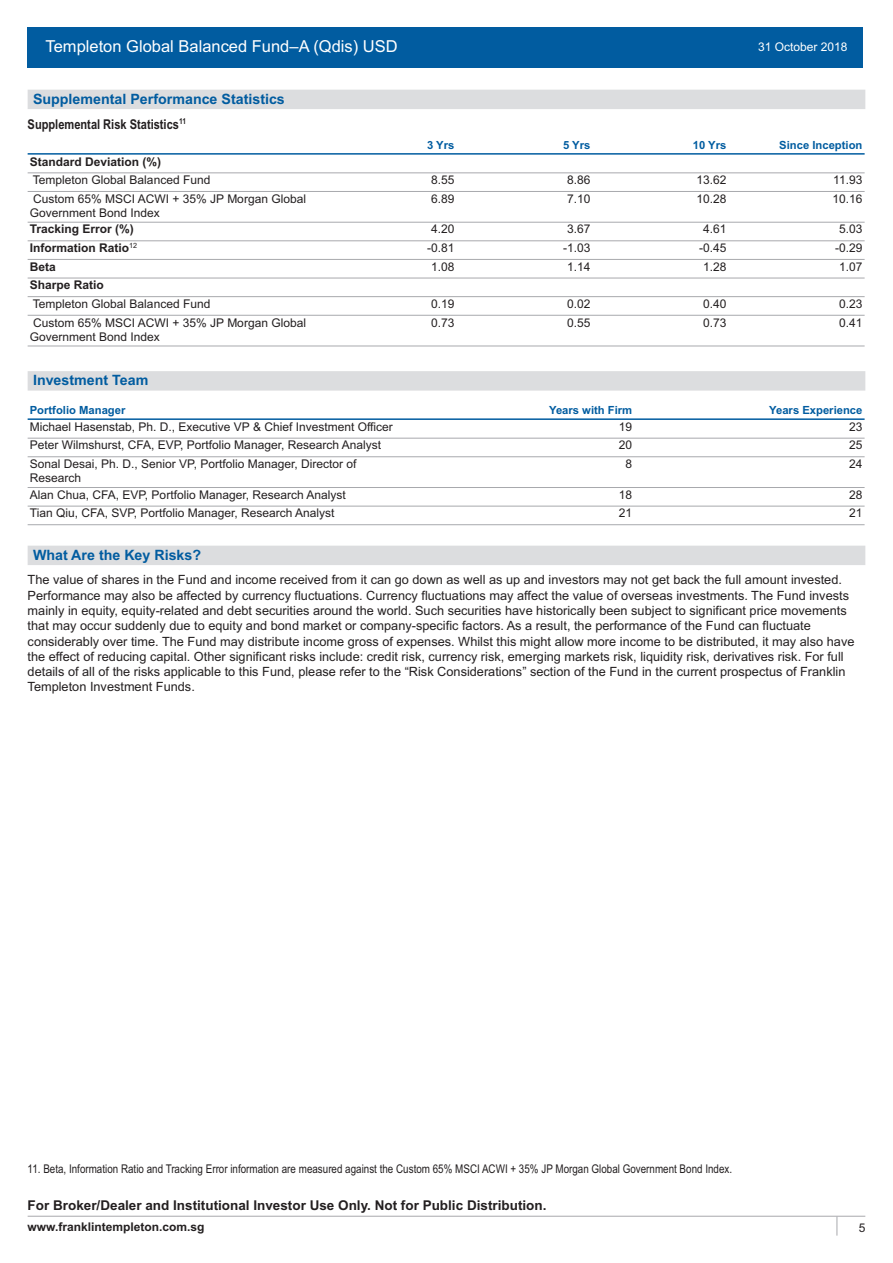
<style>
.page{position:relative;width:893px;height:1263px;background:#fff}
.page>*{position:absolute;margin:0;border:0;box-sizing:border-box;transform-origin:0 0}
.t1{font:16.5px "Arial";color:#fff}
.t2{font:700 14.25px "Arial";color:#015ca0}
.t3{font:700 13.5px "Arial";color:#231f20}
.t4{font:700 13.5px "Arial Narrow";color:#231f20}
.t5{font:12.75px/15.3px "Arial";color:#231f20}
.t6{font:12px/14.4px "Arial";color:#231f20}
.t7{font:12px "Arial Narrow";color:#231f20}
.t8{font:700 12px "Arial";color:#231f20}
.t9{font:12px "Arial";color:#fff}
.t10{font:700 11.25px "Arial";color:#015ca0}
</style>
<div class="page">
<div style="left:28px;top:28px;width:835px;height:40px;background:#015ca0"></div>
<div style="left:28px;top:90px;width:837px;height:19px;background:#dcdddf"></div>
<div style="left:28px;top:371px;width:837px;height:20px;background:#dcdddf"></div>
<div style="left:28px;top:546px;width:837px;height:19px;background:#dcdddf"></div>
<hr style="left:28px;top:153px;width:837px;height:2px;background:#015ca0">
<hr style="left:28px;top:172px;width:837px;height:1px;background:#a8a9ad">
<hr style="left:28px;top:191px;width:837px;height:1px;background:#a8a9ad">
<hr style="left:28px;top:222px;width:837px;height:1px;background:#a8a9ad">
<hr style="left:28px;top:240px;width:837px;height:1px;background:#a8a9ad">
<hr style="left:28px;top:259px;width:837px;height:1px;background:#a8a9ad">
<hr style="left:28px;top:278px;width:837px;height:1px;background:#a8a9ad">
<hr style="left:28px;top:296px;width:837px;height:1px;background:#a8a9ad">
<hr style="left:28px;top:315px;width:837px;height:1px;background:#a8a9ad">
<hr style="left:28px;top:346px;width:837px;height:1px;background:#a8a9ad">
<hr style="left:28px;top:418px;width:837px;height:2px;background:#015ca0">
<hr style="left:28px;top:438px;width:837px;height:1px;background:#a8a9ad">
<hr style="left:28px;top:456px;width:837px;height:1px;background:#a8a9ad">
<hr style="left:28px;top:487px;width:837px;height:1px;background:#a8a9ad">
<hr style="left:28px;top:506px;width:837px;height:1px;background:#a8a9ad">
<hr style="left:28px;top:524px;width:837px;height:1px;background:#a8a9ad">
<hr style="left:28px;top:1216px;width:837px;height:1px;background:#a8a9ad">
<svg style="left:836px;top:1216px;width:1px;height:19px"></svg>
<p class="t1" style="left:45px;top:37px;width:354px">Templeton Global Balanced Fund–A (Qdis) USD</p>
<p class="t2" style="left:33px;top:90px;width:253px">Supplemental Performance Statistics</p>
<p class="t4" style="left:28px;top:116px;width:160px">Supplemental Risk Statistics<sup>11</sup></p>
<p class="t9" style="left:758px;top:40px;width:91px">31 October 2018</p>
<p class="t10" style="left:427px;top:138px;width:29px">3 Yrs</p>
<p class="t10" style="left:563px;top:138px;width:29px">5 Yrs</p>
<p class="t10" style="left:693px;top:138px;width:35px">10 Yrs</p>
<p class="t10" style="left:779px;top:138px;width:85px">Since Inception</p>
<p class="t8" style="left:30px;top:154px;width:133px">Standard Deviation (%)</p>
<p class="t6" style="left:33px;top:173px;width:179px">Templeton Global Balanced Fund</p>
<p class="t6" style="left:431px;top:173px;width:25px">8.55</p>
<p class="t6" style="left:567px;top:173px;width:25px">8.86</p>
<p class="t6" style="left:696px;top:173px;width:32px">13.62</p>
<p class="t6" style="left:833px;top:173px;width:31px">11.93</p>
<p class="t6" style="left:30px;top:191px;width:278px">Custom 65% MSCI ACWI + 35% JP Morgan Global<br>Government Bond Index</p>
<p class="t6" style="left:431px;top:191px;width:25px">6.89</p>
<p class="t6" style="left:567px;top:191px;width:25px">7.10</p>
<p class="t6" style="left:696px;top:191px;width:32px">10.28</p>
<p class="t6" style="left:832px;top:191px;width:32px">10.16</p>
<p class="t8" style="left:30px;top:222px;width:106px">Tracking Error (%)</p>
<p class="t6" style="left:431px;top:222px;width:25px">4.20</p>
<p class="t6" style="left:567px;top:222px;width:25px">3.67</p>
<p class="t6" style="left:703px;top:222px;width:25px">4.61</p>
<p class="t6" style="left:839px;top:222px;width:25px">5.03</p>
<p class="t8" style="left:30px;top:241px;width:109px">Information Ratio<sup>12</sup></p>
<p class="t6" style="left:427px;top:241px;width:29px">-0.81</p>
<p class="t6" style="left:563px;top:241px;width:29px">-1.03</p>
<p class="t6" style="left:699px;top:241px;width:29px">-0.45</p>
<p class="t6" style="left:835px;top:241px;width:29px">-0.29</p>
<p class="t8" style="left:30px;top:260px;width:28px">Beta</p>
<p class="t6" style="left:431px;top:259px;width:25px">1.08</p>
<p class="t6" style="left:567px;top:259px;width:25px">1.14</p>
<p class="t6" style="left:703px;top:259px;width:25px">1.28</p>
<p class="t6" style="left:839px;top:259px;width:25px">1.07</p>
<p class="t8" style="left:30px;top:278px;width:76px">Sharpe Ratio</p>
<p class="t6" style="left:33px;top:297px;width:179px">Templeton Global Balanced Fund</p>
<p class="t6" style="left:431px;top:297px;width:25px">0.19</p>
<p class="t6" style="left:567px;top:297px;width:25px">0.02</p>
<p class="t6" style="left:703px;top:297px;width:25px">0.40</p>
<p class="t6" style="left:839px;top:297px;width:25px">0.23</p>
<p class="t6" style="left:30px;top:315px;width:278px">Custom 65% MSCI ACWI + 35% JP Morgan Global<br>Government Bond Index</p>
<p class="t6" style="left:431px;top:315px;width:25px">0.73</p>
<p class="t6" style="left:567px;top:315px;width:25px">0.55</p>
<p class="t6" style="left:703px;top:315px;width:25px">0.73</p>
<p class="t6" style="left:839px;top:315px;width:25px">0.41</p>
<p class="t2" style="left:33px;top:372px;width:117px">Investment Team</p>
<p class="t10" style="left:30px;top:403px;width:97px">Portfolio Manager</p>
<p class="t10" style="left:549px;top:403px;width:85px">Years with Firm</p>
<p class="t10" style="left:769px;top:403px;width:95px">Years Experience</p>
<p class="t6" style="left:30px;top:419px;width:365px">Michael Hasenstab, Ph. D., Executive VP &amp; Chief Investment Officer</p>
<p class="t6" style="left:619px;top:419px;width:15px">19</p>
<p class="t6" style="left:849px;top:419px;width:15px">23</p>
<p class="t6" style="left:30px;top:438px;width:353px">Peter Wilmshurst, CFA, EVP, Portfolio Manager, Research Analyst</p>
<p class="t6" style="left:619px;top:438px;width:15px">20</p>
<p class="t6" style="left:849px;top:438px;width:15px">25</p>
<p class="t6" style="left:30px;top:457px;width:328px">Sonal Desai, Ph. D., Senior VP, Portfolio Manager, Director of<br>Research</p>
<p class="t6" style="left:626px;top:457px;width:8px">8</p>
<p class="t6" style="left:849px;top:457px;width:15px">24</p>
<p class="t6" style="left:30px;top:487px;width:317px">Alan Chua, CFA, EVP, Portfolio Manager, Research Analyst</p>
<p class="t6" style="left:619px;top:487px;width:15px">18</p>
<p class="t6" style="left:849px;top:487px;width:15px">28</p>
<p class="t6" style="left:30px;top:506px;width:306px">Tian Qiu, CFA, SVP, Portfolio Manager, Research Analyst</p>
<p class="t6" style="left:619px;top:506px;width:15px">21</p>
<p class="t6" style="left:849px;top:506px;width:15px">21</p>
<p class="t2" style="left:33px;top:546px;width:170px">What Are the Key Risks?</p>
<p class="t5" style="left:28px;top:572px;width:828px">The value of shares in the Fund and income received from it can go down as well as up and investors may not get back the full amount invested.<br>Performance may also be affected by currency fluctuations. Currency fluctuations may affect the value of overseas investments. The Fund invests mainly in equity, equity-related and debt securities around the world. Such securities have historically been subject to significant price movements that may occur suddenly due to equity and bond market or company-specific factors. As a result, the performance of the Fund can fluctuate considerably over time. The Fund may distribute income gross of expenses. Whilst this might allow more income to be distributed, it may also have the effect of reducing capital. Other significant risks include: credit risk, currency risk, emerging markets risk, liquidity risk, derivatives risk. For full details of all of the risks applicable to this Fund, please refer to the “Risk Considerations” section of the Fund in the current prospectus of Franklin Templeton Investment Funds.</p>
<p class="t7" style="left:28px;top:1162px;width:706px">11. Beta, Information Ratio and Tracking Error information are measured against the Custom 65% MSCI ACWI + 35% JP Morgan Global Government Bond Index.</p>
<p class="t3" style="left:28px;top:1197px;width:520px">For Broker/Dealer and Institutional Investor Use Only. Not for Public Distribution.</p>
<p class="t8" style="left:28px;top:1220px;width:178px">www.franklintempleton.com.sg</p>
<p class="t6" style="left:859px;top:1221px;width:8px">5</p>
</div>
